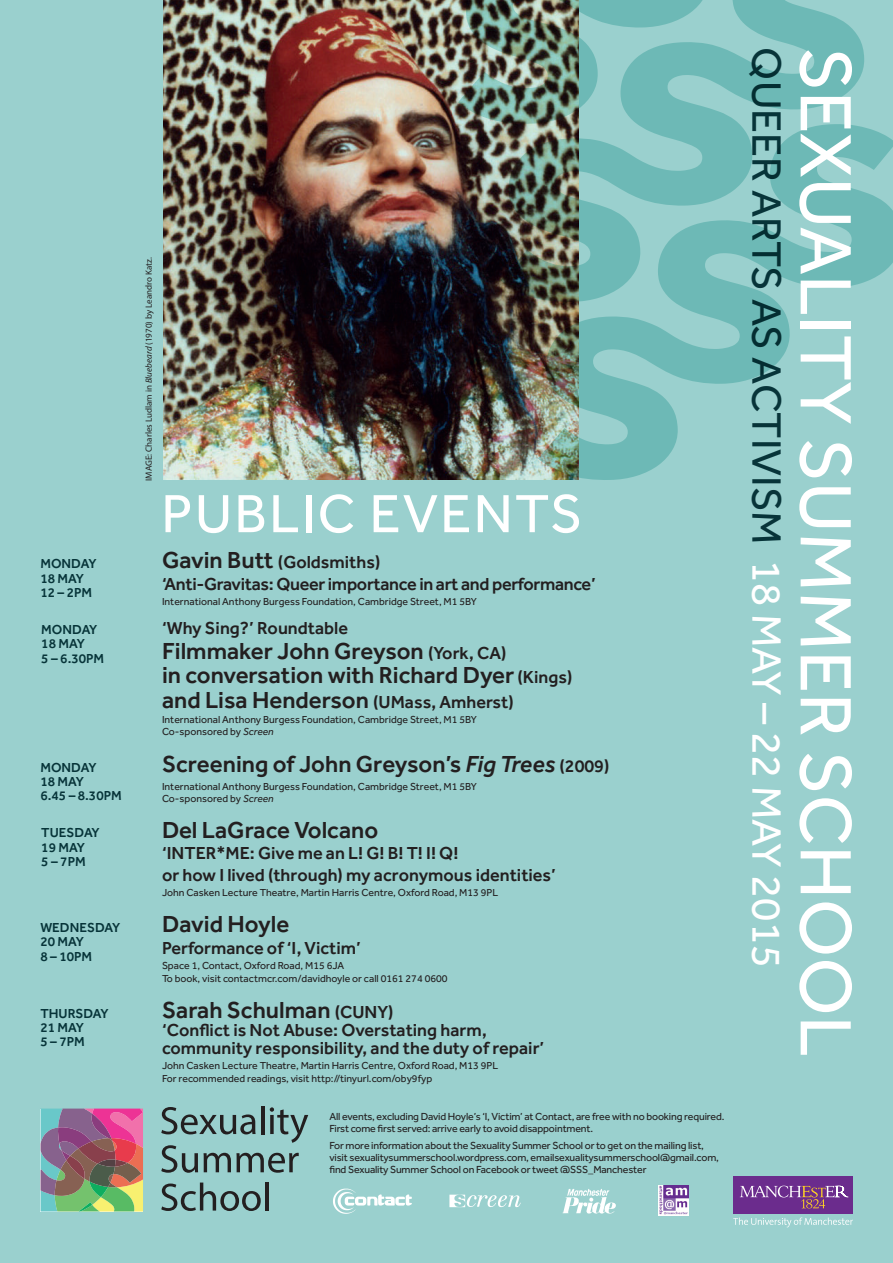
<style>
.page{position:relative;width:893px;height:1263px;background:#9ad0ce}
.page>*{position:absolute;margin:0;border:0;box-sizing:border-box;transform-origin:0 0}
.t1{font:75.07px "Effra";color:#fff}
.t2{font:55.5px "Effra";letter-spacing:.04em;color:#fff}
.t3{font:42.38px "Effra";color:#073439}
.t4{font:500 24px/24.8px "Effra";color:#231f20}
.t5{font:500 18px/21.6px "Effra";color:#231f20}
.t6{font:500 18px/21.6px "Effra";letter-spacing:-.02em;color:#231f20}
.t7{font:500 13.5px/14.2px "Effra";color:#073439}
.t8{font:10.57px/11.6px "Effra";letter-spacing:-.015em;color:#231f20}
.t9{font:10.5px/12px "Effra";color:#231f20}
.t10{font:9px "Myriad Pro";color:#231f20}
.s1{font-style:italic}
.s2{font-size:24px}
.s3{font-size:18px}
.s4{color:#fff}
</style>
<div class="page">
<img style="left:163px;top:0;width:375px;height:480px">
<svg style="left:161px;top:1107px;width:95px;height:27px"></svg>
<hr style="left:261px;top:1106px;width:3px;height:28px;background:#231f20">
<svg style="left:270px;top:1107px;width:38px;height:36px"></svg>
<svg style="left:161px;top:1145px;width:37px;height:28px"></svg>
<svg style="left:204px;top:1153px;width:95px;height:20px"></svg>
<svg style="left:161px;top:1182px;width:100px;height:29px"></svg>
<hr style="left:265px;top:1182px;width:4px;height:28px;background:#231f20">
<svg style="left:41px;top:1108px;width:102px;height:103px;background:#987a7a"></svg>
<div style="left:733px;top:1177px;width:120px;height:37px;background:#6b2c8d"></div>
<svg style="left:740px;top:1186px;width:108px;height:22px"></svg>
<svg style="left:733px;top:1217px;width:120px;height:10px"></svg>
<svg style="left:333px;top:1188px;width:79px;height:26px"></svg>
<svg style="left:449px;top:1195px;width:72px;height:12px"></svg>
<svg style="left:562px;top:1189px;width:54px;height:25px"></svg>
<img style="left:658px;top:1186px;width:30px;height:29px">
<img style="left:501px;top:12px;width:363px;height:290px">
<svg style="left:538px;top:124px;width:355px;height:356px"></svg>
<svg style="left:458px;top:0;width:364px;height:124px"></svg>
<p class="t7" style="left:40px;top:556px;width:58px">MONDAY<br>18 MAY<br>12 – 2PM</p>
<p class="t7" style="left:41px;top:622px;width:64px">MONDAY<br>18 MAY<br>5 – 6.30PM</p>
<p class="t7" style="left:40px;top:760px;width:83px">MONDAY<br>18 MAY<br>6.45 – 8.30PM</p>
<p class="t7" style="left:41px;top:826px;width:60px">TUESDAY<br>19 MAY<br>5 – 7PM</p>
<p class="t7" style="left:40px;top:920px;width:81px">WEDNESDAY<br>20 MAY<br>8 – 10PM</p>
<p class="t7" style="left:40px;top:1006px;width:70px">THURSDAY<br>21 MAY<br>5 – 7PM</p>
<p class="t10" style="left:143px;top:481px;width:225px;rotate:-90deg">IMAGE: Charles Ludlam in <span class="s1">Bluebeard</span> (1970) by Leandro Katz.</p>
<h2 class="t2" style="left:161px;top:481px;width:423px">PUBLIC EVENTS</h2>
<h3 class="t6" style="left:162px;top:551px;width:435px"><span class="s2">Gavin Butt</span> (Goldsmiths)<br>‘Anti-Gravitas: Queer importance in art and performance’</h3>
<p class="t9" style="left:162px;top:595px;width:316px">International Anthony Burgess Foundation, Cambridge Street, M1 5BY</p>
<h3 class="t5" style="left:162px;top:617px;width:188px">‘Why Sing?’ Roundtable</h3>
<h3 class="t4" style="left:162px;top:638px;width:412px">Filmmaker John Greyson <span class="s3">(York, CA)<br></span>in conversation with Richard Dyer <span class="s3">(Kings) </span>and Lisa Henderson <span class="s3">(UMass, Amherst)</span></h3>
<p class="t9" style="left:162px;top:714px;width:316px">International Anthony Burgess Foundation, Cambridge Street, M1 5BY<br>Co-sponsored by <span class="s1">Screen</span></p>
<h3 class="t4" style="left:162px;top:751px;width:449px">Screening of John Greyson’s <span class="s1">Fig Trees</span> <span class="s3">(2009)</span></h3>
<p class="t9" style="left:162px;top:780px;width:316px">International Anthony Burgess Foundation, Cambridge Street, M1 5BY<br>Co-sponsored by <span class="s1">Screen</span></p>
<h3 class="t4" style="left:162px;top:817px;width:218px">Del LaGrace Volcano</h3>
<h3 class="t5" style="left:162px;top:842px;width:396px">‘INTER*ME: Give me an L! G! B! T! I! Q!<br>or how I lived (through) my acronymous identities’</h3>
<p class="t9" style="left:162px;top:886px;width:338px">John Casken Lecture Theatre, Martin Harris Centre, Oxford Road, M13 9PL</p>
<h3 class="t4" style="left:162px;top:911px;width:129px">David Hoyle</h3>
<h3 class="t5" style="left:162px;top:937px;width:200px">Performance of ‘I, Victim’</h3>
<p class="t9" style="left:162px;top:959px;width:287px;line-height:12.8px">Space 1, Contact, Oxford Road, M15 6JA<br>To book, visit contactmcr.com/davidhoyle or call 0161 274 0600</p>
<h3 class="t4" style="left:162px;top:997px;width:233px">Sarah Schulman <span class="s3">(CUNY)</span></h3>
<h3 class="t5" style="left:162px;top:1021px;width:384px;line-height:18px">‘Conflict is Not Abuse: Overstating harm, community responsibility, and the duty of repair’</h3>
<p class="t9" style="left:162px;top:1059px;width:338px;line-height:12.8px">John Casken Lecture Theatre, Martin Harris Centre, Oxford Road, M13 9PL<br>For recommended readings, visit http://tinyurl.com/oby9fyp</p>
<p class="t8" style="left:329px;top:1110px;width:397px">All events, excluding David Hoyle’s ‘I, Victim’ at Contact, are free with no booking required.<br>First come first served: arrive early to avoid disappointment.</p>
<p class="t8" style="left:329px;top:1140px;width:391px">For more information about the Sexuality Summer School or to get on the mailing list, visit sexualitysummerschool.wordpress.com, emailsexualitysummerschool@gmail.com, find Sexuality Summer School on Facebook or tweet @SSS_Manchester</p>
<h3 class="t3" style="left:791px;top:47px;width:922px;rotate:90deg">QUEER ARTS AS ACTIVISM <span class="s4">18 MAY – 22 MAY 2015</span></h3>
<h1 class="t1" style="left:869px;top:47px;width:1011px;rotate:90deg">SEXUALITY SUMMER SCHOOL</h1>
</div>
